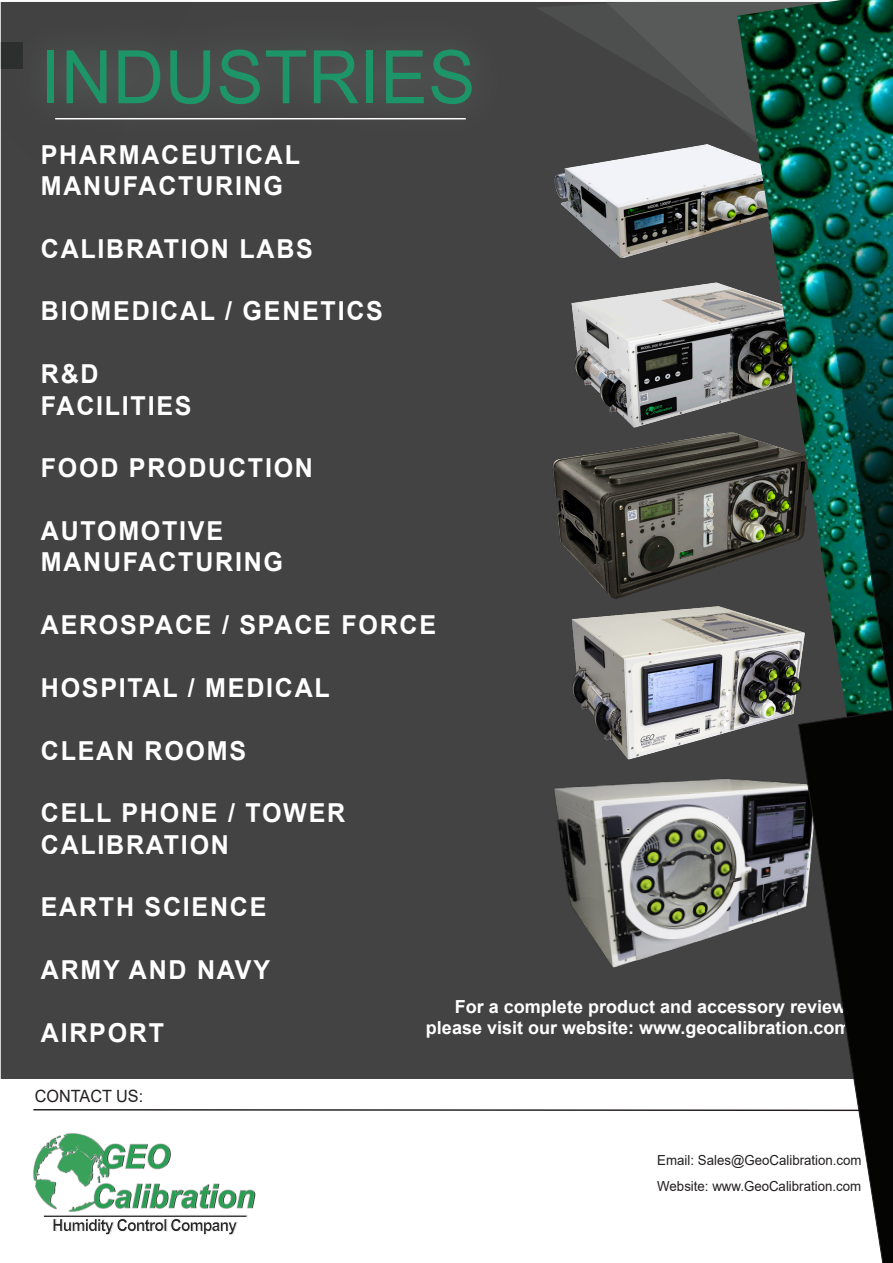
<style>
.page{position:relative;width:893px;height:1263px;background:#fff}
.page>*{position:absolute;margin:0;border:0;box-sizing:border-box;transform-origin:0 0}
.Header_2{font:73.8px "Arial";letter-spacing:.01em;color:#1d9569;scale:.96 1}
.t1{font:700 26.1px "Arial";letter-spacing:.07em;color:#fff;scale:.96 1}
.t2{font:700 18px/21.6px "Arial";color:#fff;text-align:right}
.Default_Text{font:16.95px "Arial";color:#231f20;scale:.96 1}
.Default_Text-2{font:13.8px "Arial";color:#231f20;scale:.96 1}
</style>
<div class="page">
<div style="left:0;top:1px;width:893px;height:1089px;background:#424342;border:1px solid #fff"></div>
<svg style="left:448px;top:0;width:289px;height:115px"></svg>
<div style="left:8px;top:11px;width:500px;height:131px;background:#454746"></div>
<hr style="left:55px;top:118px;width:411px;height:1px;background:#fff">
<div style="left:0;top:1079px;width:893px;height:184px;background:#fff"></div>
<svg style="left:33px;top:1109px;width:765px;height:2px;background:#5d5a5b"></svg>
<img style="left:33px;top:1133px;width:223px;height:102px">
<img style="left:554px;top:779px;width:244px;height:189px">
<img style="left:554px;top:115px;width:183px;height:143px">
<img style="left:552px;top:432px;width:185px;height:160px">
<img style="left:571px;top:282px;width:166px;height:146px">
<img style="left:572px;top:592px;width:203px;height:168px">
<img style="left:737px;top:0;width:57px;height:719px">
<img style="left:775px;top:0;width:118px;height:711px">
<svg style="left:798px;top:572px;width:95px;height:691px"></svg>
<p class="Header_2" style="left:41px;top:26px;width:454px">INDUSTRIES</p>
<p class="t1" style="left:41px;top:136px;width:272px">PHARMACEUTICAL</p>
<p class="t1" style="left:41px;top:167px;width:254px">MANUFACTURING</p>
<p class="t1" style="left:41px;top:230px;width:285px">CALIBRATION LABS</p>
<p class="t1" style="left:41px;top:293px;width:358px">BIOMEDICAL / GENETICS</p>
<p class="t1" style="left:41px;top:356px;width:62px">R&amp;D</p>
<p class="t1" style="left:41px;top:387px;width:159px">FACILITIES</p>
<p class="t1" style="left:41px;top:450px;width:285px">FOOD PRODUCTION</p>
<p class="t1" style="left:41px;top:512px;width:191px">AUTOMOTIVE</p>
<p class="t1" style="left:41px;top:544px;width:254px">MANUFACTURING</p>
<p class="t1" style="left:41px;top:607px;width:413px">AEROSPACE / SPACE FORCE</p>
<p class="t1" style="left:41px;top:669px;width:303px">HOSPITAL / MEDICAL</p>
<p class="t1" style="left:41px;top:732px;width:215px">CLEAN ROOMS</p>
<p class="t1" style="left:41px;top:795px;width:319px">CELL PHONE / TOWER</p>
<p class="t1" style="left:41px;top:826px;width:198px">CALIBRATION</p>
<p class="t1" style="left:41px;top:889px;width:236px">EARTH SCIENCE</p>
<p class="t1" style="left:41px;top:952px;width:240px">ARMY AND NAVY</p>
<p class="t1" style="left:41px;top:1014px;width:130px">AIRPORT</p>
<p class="Default_Text" style="left:35px;top:1085px;width:114px">CONTACT US:</p>
<p class="t2" style="left:426px;top:995px;width:426px">For a complete product and accessory review, please visit our website: www.geocalibration.com</p>
<p class="Default_Text-2" style="left:657px;top:1150px;width:214px">Email: Sales@GeoCalibration.com</p>
<p class="Default_Text-2" style="left:657px;top:1176px;width:214px">Website: www.GeoCalibration.com</p>
</div>
